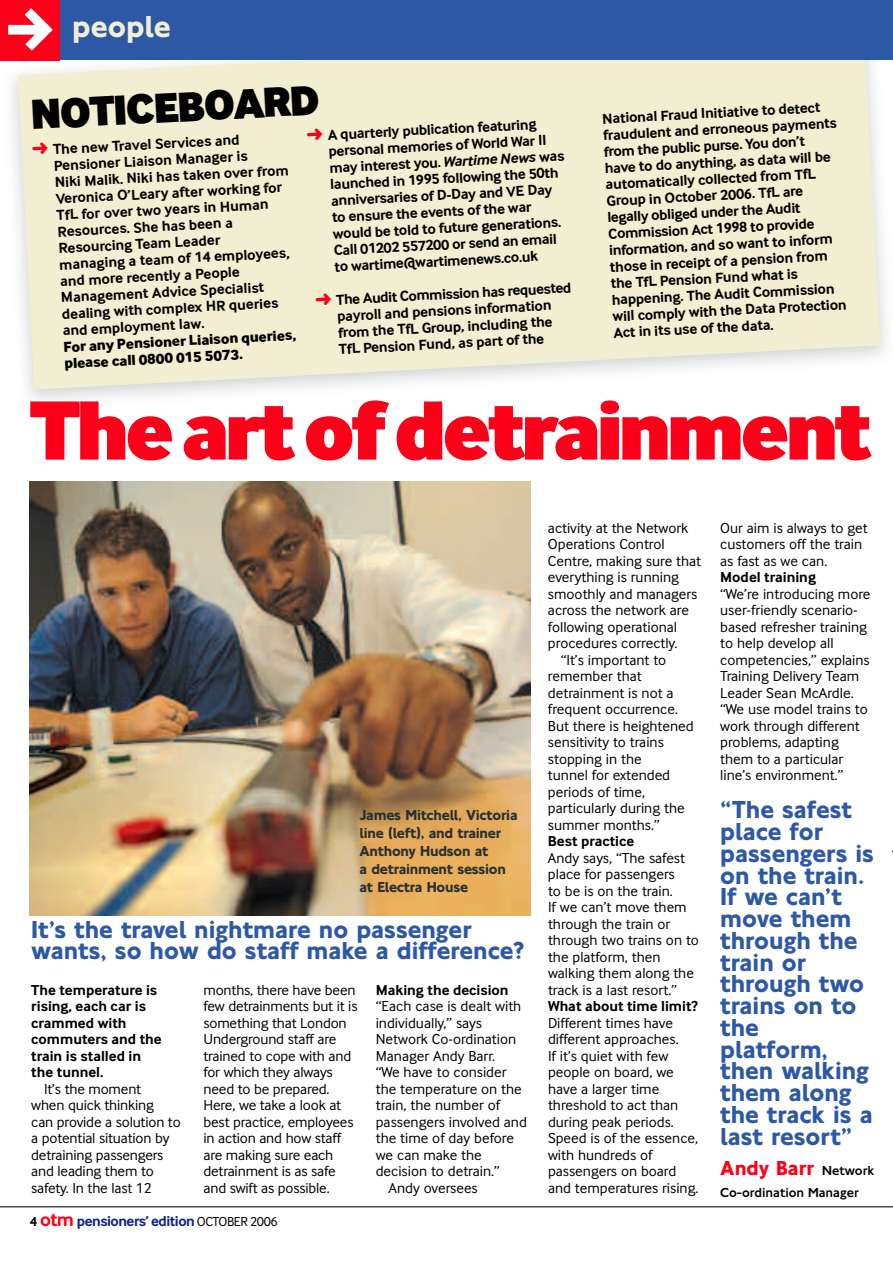
<style>
.page{position:relative;width:893px;height:1263px;background:#fff}
.page>*{position:absolute;margin:0;border:0;box-sizing:border-box;transform-origin:0 0}
.t1{font:900 87px "Inter Face Da Ma";letter-spacing:-.035em;color:#fd0019}
.t2{font:900 43.5px "Inter Face Da Ma";color:#000}
.t3{font:700 31.5px "NJTFL";color:#f2eed1}
.t4{font:700 25.5px/21.8px "NJTFL";color:#2d58a5}
.t5{font:700 21px "NJTFL";color:#fd0019}
.t6{font:15px/16.5px "Inter Face Da Ma";color:#000}
.t7{font:700 15px/16.5px "Inter Face Da Ma";color:#000}
.t8{font:700 15px/18px "NJTFL";letter-spacing:-.015em;color:#293133}
.t9{font:800 15px/16.5px "Inter Face Da Ma";color:#000}
.t10{font:700 15px "Inter Face Da Ma";letter-spacing:-.035em;color:#10238c}
.t11{font:500 13.5px "NJTFL";color:#000}
.s1{color:#fd0019}
.s2{font-style:italic}
.s3{font-size:13.5px;color:#000}
.s4{font-size:19.5px;color:#fd0019}
.s5{font-weight:400;font-size:13.5px;color:#000}
.s6{font-weight:500;font-size:13.5px;color:#000}
</style>
<div class="page">
<hr style="left:892px;top:851px;width:1px;height:355px;background:#f2eed1">
<img style="left:0;top:60px;width:886px;height:341px">
<hr style="left:0;top:1206px;width:893px;height:1px;background:#000">
<svg style="left:18px;top:60px;width:862px;height:330px;background:#f2eed4"></svg>
<img style="left:30px;top:482px;width:501px;height:434px">
<div style="left:0;top:0;width:893px;height:60px;background:#2d58a5"></div>
<div style="left:0;top:0;width:60px;height:60px;background:#fd0019"></div>
<svg style="left:8px;top:8px;width:45px;height:43px"></svg>
<h3 class="t3" style="left:72px;top:16px;width:100px">people</h3>
<h2 class="t2" style="left:30px;top:100px;width:291px;rotate:-3deg">NOTICEBOARD</h2>
<p class="t7" style="left:53px;top:142px;width:236px;text-indent:-21px;rotate:-3deg"><span class="s1">➜</span> The new Travel Services and<br>Pensioner Liaison Manager is<br>Niki Malik. Niki has taken over from<br>Veronica O’Leary after working for<br>TfL for over two years in Human<br>Resources. She has been a<br>Resourcing Team Leader<br>managing a team of 14 employees, and more recently a People<br>Management Advice Specialist dealing with complex HR queries and employment law.</p>
<p class="t7" style="left:327px;top:128px;width:237px;text-indent:-21px;rotate:-3deg"><span class="s1">➜</span> A quarterly publication featuring personal memories of World War II may interest you. <span class="s2">Wartime News</span> was launched in 1995 following the 50th anniversaries of D-Day and VE Day to ensure the events of the war would be told to future generations.<br>Call 01202 557200 or send an email to wartime@wartimenews.co.uk</p>
<p class="t7" style="left:315px;top:293px;width:258px;text-align:center;rotate:-3deg"><span class="s1">➜</span> The Audit Commission has requested payroll and pensions information<br>from the TfL Group, including the<br>TfL Pension Fund, as part of the</p>
<p class="t9" style="left:63px;top:340px;width:234px;rotate:-3deg">For any Pensioner Liaison queries, please call 0800 015 5073.</p>
<p class="t7" style="left:602px;top:111px;width:236px;rotate:-3deg">National Fraud Initiative to detect fraudulent and erroneous payments from the public purse. You don’t have to do anything, as data will be automatically collected from TfL<br>Group in October 2006. TfL are legally obliged under the Audit<br>Commission Act 1998 to provide information, and so want to inform those in receipt of a pension from the TfL Pension Fund what is happening. The Audit Commission will comply with the Data Protection<br>Act in its use of the data.</p>
<h1 class="t1" style="left:30px;top:401px;width:843px">Theart of detrainment</h1>
<p class="t8" style="left:360px;top:807px;width:160px">James Mitchell, Victoria line (left), and trainer<br>Anthony Hudson at<br>a detrainment session at Electra House</p>
<h3 class="t4" style="left:31px;top:921px;width:495px;line-height:21px">It’s the travel nightmare no passenger wants, so how do staff make a difference?</h3>
<p class="t7" style="left:31px;top:982px;width:132px">The temperature is rising, each car is crammed with commuters and the train is stalled in the tunnel.</p>
<p class="t6" style="left:31px;top:1082px;width:151px;text-indent:13px">It’s the moment<br>when quick thinking<br>can provide a solution to a potential situation by detraining passengers and leading them to safety. In the last 12</p>
<p class="t6" style="left:203px;top:983px;width:156px">months, there have been few detrainments but it is something that London<br>Underground staff are trained to cope with and for which they always need to be prepared.<br>Here, we take a look at best practice, employees in action and how staff are making sure each detrainment is as safe and swift as possible.</p>
<p class="t7" style="left:376px;top:982px;width:134px">Making the decision</p>
<p class="t6" style="left:376px;top:999px;width:147px">“Each case is dealt with</p>
<p class="t6" style="left:376px;top:1016px;width:108px">individually,” says</p>
<p class="t6" style="left:376px;top:1032px;width:142px">Network Co-ordination</p>
<p class="t6" style="left:376px;top:1049px;width:121px">Manager Andy Barr.</p>
<p class="t6" style="left:376px;top:1065px;width:132px">“We have to consider</p>
<p class="t6" style="left:376px;top:1082px;width:148px">the temperature on the</p>
<p class="t6" style="left:376px;top:1098px;width:126px">train, the number of</p>
<p class="t6" style="left:376px;top:1115px;width:153px">passengers involved and</p>
<p class="t6" style="left:376px;top:1131px;width:140px">the time of day before</p>
<p class="t6" style="left:376px;top:1148px;width:108px">we can make the</p>
<p class="t6" style="left:376px;top:1164px;width:126px">decision to detrain.”</p>
<p class="t6" style="left:388px;top:1181px;width:91px">Andy oversees</p>
<p class="t10" style="left:30px;top:1215px;width:250px"><span class="s3">4</span> <span class="s4">otm</span> pensioners’ edition <span class="s5">OCTOBER 2006</span></p>
<p class="t6" style="left:548px;top:521px;width:142px">activity at the Network</p>
<p class="t6" style="left:548px;top:537px;width:118px">Operations Control</p>
<p class="t6" style="left:548px;top:554px;width:155px">Centre, making sure that</p>
<p class="t6" style="left:548px;top:570px;width:133px">everything is running</p>
<p class="t6" style="left:548px;top:587px;width:151px">smoothly and managers</p>
<p class="t6" style="left:548px;top:603px;width:143px">across the network are</p>
<p class="t6" style="left:548px;top:620px;width:131px">following operational</p>
<p class="t6" style="left:548px;top:636px;width:131px">procedures correctly.</p>
<p class="t6" style="left:561px;top:653px;width:107px">“It’s important to</p>
<p class="t6" style="left:548px;top:669px;width:95px">remember that</p>
<p class="t6" style="left:548px;top:686px;width:127px">detrainment is not a</p>
<p class="t6" style="left:548px;top:702px;width:131px">frequent occurrence.</p>
<p class="t6" style="left:548px;top:719px;width:147px">But there is heightened</p>
<p class="t6" style="left:548px;top:735px;width:117px">sensitivity to trains</p>
<p class="t6" style="left:548px;top:752px;width:95px">stopping in the</p>
<p class="t6" style="left:548px;top:768px;width:124px">tunnel for extended</p>
<p class="t6" style="left:548px;top:785px;width:99px">periods of time,</p>
<p class="t6" style="left:548px;top:801px;width:138px">particularly during the</p>
<p class="t6" style="left:548px;top:818px;width:113px">summer months.”</p>
<p class="t7" style="left:548px;top:834px;width:88px">Best practice</p>
<p class="t6" style="left:548px;top:851px;width:152px">Andy says, “The safest place for passengers<br>to be is on the train.<br>If we can’t move them through the train or through two trains on to the platform, then walking them along the track is a last resort.”</p>
<p class="t7" style="left:548px;top:999px;width:151px">What about time limit?</p>
<p class="t6" style="left:548px;top:1016px;width:152px">Different times have different approaches.<br>If it’s quiet with few people on board, we have a larger time threshold to act than during peak periods.<br>Speed is of the essence, with hundreds of passengers on board and temperatures rising.</p>
<p class="t6" style="left:720px;top:521px;width:149px">Our aim is always to get customers off the train as fast as we can.</p>
<p class="t7" style="left:720px;top:570px;width:97px">Model training</p>
<p class="t6" style="left:720px;top:587px;width:152px">“We’re introducing more user-friendly scenario&shy;based refresher training to help develop all competencies,” explains<br>Training Delivery Team<br>Leader Sean McArdle. “We use model trains to work through different problems, adapting them to a particular line’s environment.”</p>
<h3 class="t4" style="left:720px;top:801px;width:155px">“The safest place for passengers is on the train.<br>If we can’t move them through the train or through two trains on to the<br>platform, then walking them along the track is a last resort”</h3>
<h3 class="t5" style="left:720px;top:1161px;width:156px">Andy Barr <span class="s6">Network</span></h3>
<p class="t11" style="left:720px;top:1187px;width:140px">Co-ordination Manager</p>
</div>
